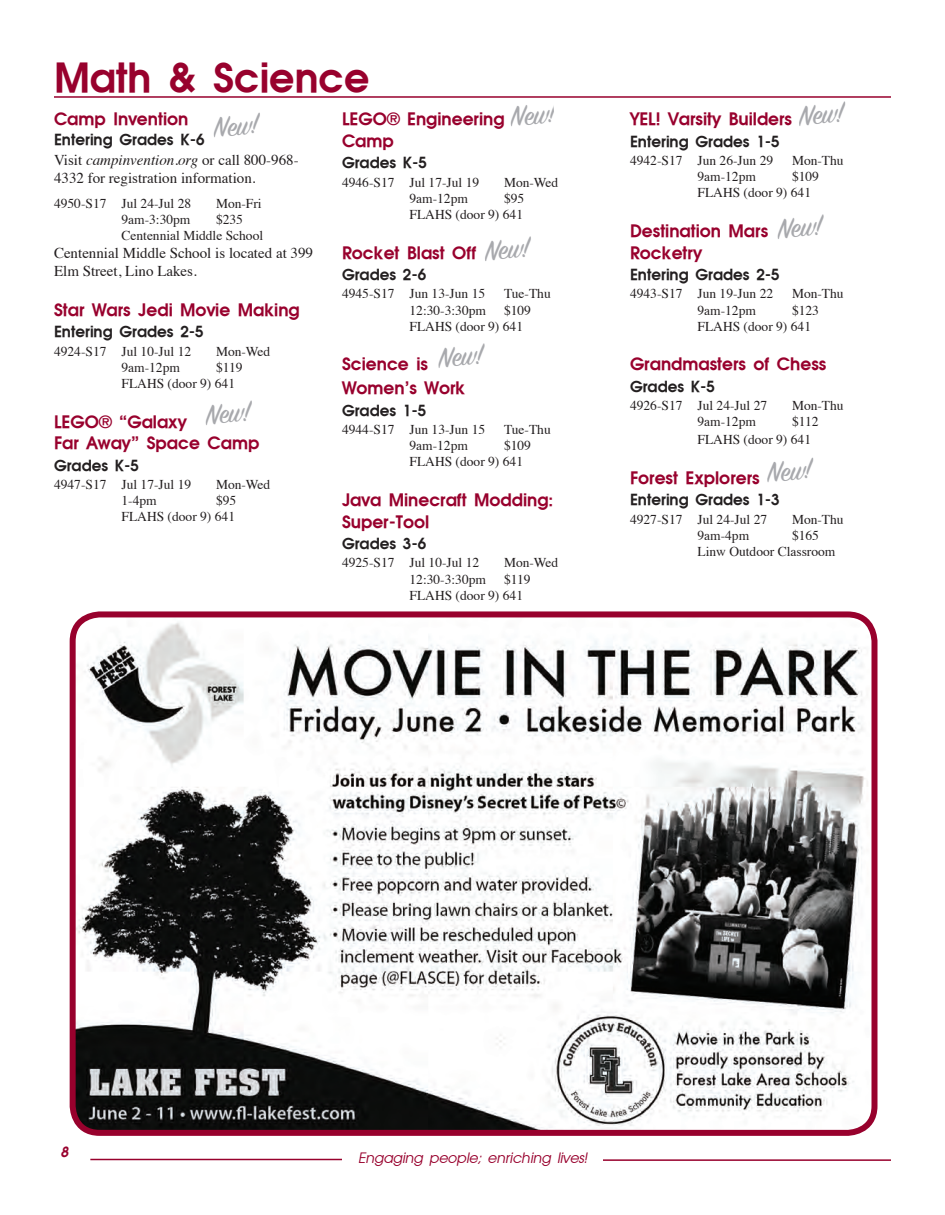
<style>
.page{position:relative;width:945px;height:1215px;background:#fff}
.page>*{position:absolute;margin:0;border:0;box-sizing:border-box;transform-origin:0 0}
.t1{font:42px "Moderne Demi";color:#98012d}
.t2{font:31.5px "Sign Painter House Script";color:#a8a9ad}
.t3{font:18px/21.6px "Moderne Demi";color:#98012d}
.t4{font:16.05px "Moderne Demi";color:#231f20}
.t5{font:15px/18px "Times";color:#231f20}
.t6{font:italic 15px "Moderne";color:#98012d}
.t7{font:italic 15px "Moderne Demi";color:#98012d}
.t8{font:13.5px/16.2px "Times";color:#231f20}
.s1{font-style:italic}
</style>
<div class="page">
<hr style="left:54px;top:96px;width:837px;height:2px;background:#98012d">
<hr style="left:603px;top:1159px;width:288px;height:2px;background:#98012d">
<hr style="left:90px;top:1159px;width:252px;height:1px;background:#98012d">
<img style="left:77px;top:618px;width:793px;height:511px">
<div style="left:70px;top:611px;width:808px;height:525px;border:6px solid #98012d;border-radius:27px"></div>
<h1 class="t1" style="left:54px;top:52px;width:317px">Math &amp; Science</h1>
<h3 class="t3" style="left:54px;top:108px;width:136px">Camp Invention</h3>
<p class="t4" style="left:54px;top:129px;width:152px">Entering Grades K-6</p>
<p class="t5" style="left:54px;top:149px;width:246px">Visit <span class="s1">campinvention.org</span> or call 800-968-<br>4332 for registration information.</p>
<p class="t8" style="left:54px;top:194px;width:139px">4950-S17 Jul 24-Jul 28</p>
<p class="t8" style="left:216px;top:194px;width:47px">Mon-Fri</p>
<p class="t8" style="left:122px;top:210px;width:70px">9am-3:30pm</p>
<h2 class="t2" style="left:508px;top:98px;width:47px;rotate:-6deg">New!</h2>
<h2 class="t2" style="left:211px;top:109px;width:47px;rotate:-6deg">New!</h2>
<h3 class="t3" style="left:342px;top:108px;width:164px">LEGO® Engineering<br>Camp</h3>
<p class="t4" style="left:342px;top:153px;width:87px">Grades K-5</p>
<p class="t8" style="left:342px;top:173px;width:139px">4946-S17 Jul 17-Jul 19</p>
<p class="t8" style="left:504px;top:173px;width:56px">Mon-Wed</p>
<p class="t8" style="left:410px;top:189px;width:60px">9am-12pm</p>
<p class="t8" style="left:410px;top:189px;width:116px;text-align:right">$95<br>FLAHS (door 9) 641</p>
<h3 class="t3" style="left:342px;top:241px;width:136px">Rocket Blast Off</h3>
<p class="t4" style="left:342px;top:265px;width:86px">Grades 2-6</p>
<p class="t8" style="left:342px;top:285px;width:145px">4945-S17 Jun 13-Jun 15</p>
<p class="t8" style="left:504px;top:285px;width:48px">Tue-Thu</p>
<p class="t8" style="left:410px;top:301px;width:78px">12:30-3:30pm</p>
<p class="t8" style="left:122px;top:210px;width:143px;text-indent:94px">$235<br>Centennial Middle School</p>
<p class="t5" style="left:54px;top:243px;width:261px">Centennial Middle School is located at 399<br>Elm Street, Lino Lakes.</p>
<h3 class="t3" style="left:54px;top:299px;width:247px">Star Wars Jedi Movie Making</h3>
<p class="t4" style="left:54px;top:322px;width:151px">Entering Grades 2-5</p>
<p class="t8" style="left:54px;top:342px;width:139px">4924-S17 Jul 10-Jul 12</p>
<p class="t8" style="left:216px;top:342px;width:56px">Mon-Wed</p>
<p class="t8" style="left:122px;top:358px;width:60px">9am-12pm</p>
<h2 class="t2" style="left:482px;top:232px;width:47px;rotate:-6deg">New!</h2>
<p class="t8" style="left:410px;top:301px;width:123px;text-indent:94px">$109<br>FLAHS (door 9) 641</p>
<h3 class="t3" style="left:342px;top:352px;width:125px;line-height:23.7px">Science is<br>Women’s Work</h3>
<p class="t4" style="left:342px;top:400px;width:86px">Grades 1-5</p>
<p class="t8" style="left:342px;top:420px;width:145px">4944-S17 Jun 13-Jun 15</p>
<p class="t8" style="left:504px;top:420px;width:48px">Tue-Thu</p>
<p class="t8" style="left:410px;top:436px;width:60px">9am-12pm</p>
<h2 class="t2" style="left:436px;top:339px;width:47px;rotate:-6deg">New!</h2>
<p class="t8" style="left:122px;top:358px;width:123px;text-indent:94px">$119<br>FLAHS (door 9) 641</p>
<h3 class="t3" style="left:54px;top:410px;width:207px">LEGO® “Galaxy<br>Far Away” Space Camp</h3>
<p class="t4" style="left:54px;top:455px;width:87px">Grades K-5</p>
<p class="t8" style="left:54px;top:475px;width:139px">4947-S17 Jul 17-Jul 19</p>
<p class="t8" style="left:216px;top:475px;width:56px">Mon-Wed</p>
<p class="t8" style="left:122px;top:492px;width:37px">1-4pm</p>
<h2 class="t2" style="left:203px;top:396px;width:47px;rotate:-6deg">New!</h2>
<p class="t8" style="left:410px;top:436px;width:123px;text-indent:94px">$109<br>FLAHS (door 9) 641</p>
<h3 class="t3" style="left:342px;top:489px;width:213px">Java Minecraft Modding:<br>Super-Tool</h3>
<p class="t4" style="left:342px;top:534px;width:86px">Grades 3-6</p>
<p class="t8" style="left:342px;top:554px;width:139px">4925-S17 Jul 10-Jul 12</p>
<p class="t8" style="left:504px;top:554px;width:56px">Mon-Wed</p>
<p class="t8" style="left:410px;top:570px;width:78px">12:30-3:30pm</p>
<p class="t8" style="left:122px;top:492px;width:116px;text-align:right">$95<br>FLAHS (door 9) 641</p>
<p class="t8" style="left:410px;top:570px;width:123px;text-indent:94px">$119<br>FLAHS (door 9) 641</p>
<h2 class="t2" style="left:797px;top:97px;width:47px;rotate:-6deg">New!</h2>
<h3 class="t3" style="left:630px;top:108px;width:164px">YEL! Varsity Builders</h3>
<p class="t4" style="left:630px;top:131px;width:151px">Entering Grades 1-5</p>
<p class="t8" style="left:630px;top:151px;width:145px">4942-S17 Jun 26-Jun 29</p>
<p class="t8" style="left:792px;top:151px;width:53px">Mon-Thu</p>
<p class="t8" style="left:698px;top:168px;width:60px">9am-12pm</p>
<p class="t8" style="left:698px;top:168px;width:123px;text-indent:94px">$109<br>FLAHS (door 9) 641</p>
<h3 class="t3" style="left:630px;top:220px;width:140px">Destination Mars<br>Rocketry</h3>
<p class="t4" style="left:630px;top:265px;width:151px">Entering Grades 2-5</p>
<p class="t8" style="left:630px;top:285px;width:145px">4943-S17 Jun 19-Jun 22</p>
<p class="t8" style="left:792px;top:285px;width:53px">Mon-Thu</p>
<p class="t8" style="left:698px;top:301px;width:60px">9am-12pm</p>
<h2 class="t2" style="left:775px;top:210px;width:47px;rotate:-6deg">New!</h2>
<p class="t8" style="left:698px;top:301px;width:123px;text-indent:94px">$123<br>FLAHS (door 9) 641</p>
<h3 class="t3" style="left:630px;top:353px;width:198px">Grandmasters of Chess</h3>
<p class="t4" style="left:630px;top:376px;width:87px">Grades K-5</p>
<p class="t8" style="left:630px;top:396px;width:139px">4926-S17 Jul 24-Jul 27</p>
<p class="t8" style="left:792px;top:396px;width:53px">Mon-Thu</p>
<p class="t8" style="left:698px;top:413px;width:60px">9am-12pm</p>
<p class="t8" style="left:698px;top:412px;width:123px;line-height:18px;text-indent:95px">$112<br>FLAHS (door 9) 641</p>
<h3 class="t3" style="left:630px;top:467px;width:131px">Forest Explorers</h3>
<p class="t4" style="left:630px;top:490px;width:151px">Entering Grades 1-3</p>
<p class="t8" style="left:630px;top:510px;width:139px">4927-S17 Jul 24-Jul 27</p>
<p class="t8" style="left:792px;top:510px;width:53px">Mon-Thu</p>
<p class="t8" style="left:698px;top:526px;width:53px">9am-4pm</p>
<h2 class="t2" style="left:765px;top:454px;width:47px;rotate:-6deg">New!</h2>
<p class="t8" style="left:698px;top:526px;width:139px;text-indent:94px">$165<br>Linw Outdoor Classroom</p>
<p class="t7" style="left:61px;top:1142px;width:9px">8</p>
<p class="t6" style="left:358px;top:1149px;width:230px">Engaging people; enriching lives!</p>
</div>
